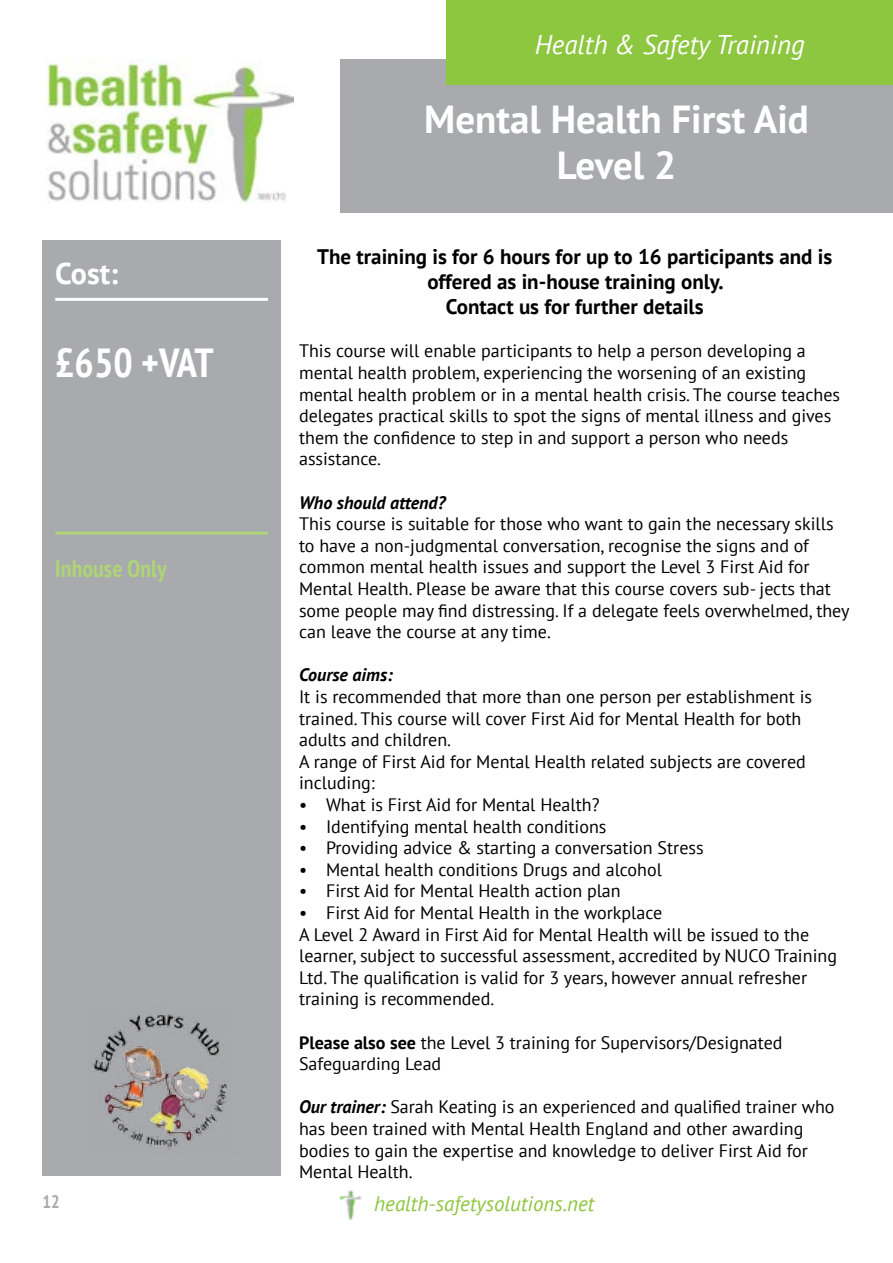
<style>
.page{position:relative;width:893px;height:1263px;background:#fff}
.page>*{position:absolute;margin:0;border:0;box-sizing:border-box;transform-origin:0 0}
.t1{font:700 condensed 40.5px "PT Sans";letter-spacing:-.03em;color:#fff}
.t2{font:700 39px/46.8px "PT Sans";color:#fff;text-align:center}
.t3{font:700 30px "PT Sans";color:#fff}
.t4{font:italic 27px "PT Sans";color:#fff}
.t5{font:700 condensed 24px "PT Sans";color:#aed477}
.t6{font:700 21px/25.2px "PT Sans";color:#000;text-align:center}
.t7{font:italic 21px "PT Sans";color:#8dc63f}
.t8{font:18px/21.6px "PT Sans";color:#000}
.t9{font:italic 700 18px "PT Sans";color:#000}
.t10{font:700 condensed 18px "PT Sans";color:#a8aaad}
.s1{font-weight:700}
.s2{font-weight:700;font-style:italic}
</style>
<div class="page">
<div style="left:340px;top:60px;width:553px;height:153px;background:#a8aaad"></div>
<div style="left:446px;top:0;width:447px;height:85px;background:#8dc63f"></div>
<img style="left:47px;top:60px;width:246px;height:143px">
<img style="left:339px;top:1191px;width:23px;height:29px">
<div style="left:43px;top:240px;width:238px;height:936px;background:#a8aaad"></div>
<hr style="left:55px;top:298px;width:213px;height:3px;background:#fff">
<img style="left:93px;top:1014px;width:135px;height:136px">
<hr style="left:55px;top:531px;width:213px;height:3px;background:#aed477">
<h3 class="t4" style="left:535px;top:28px;width:272px">Health &amp; Safety Training</h3>
<h3 class="t3" style="left:55px;top:253px;width:65px">Cost:</h3>
<h1 class="t1" style="left:55px;top:336px;width:160px">£650 +VAT</h1>
<h3 class="t5" style="left:55px;top:553px;width:113px">Inhouse Only</h3>
<h2 class="t2" style="left:424px;top:95px;width:386px">Mental Health First Aid<br>Level 2</h2>
<p class="t6" style="left:317px;top:243px;width:517px">The training is for 6 hours for up to 16 participants and is offered as in-house training only.<br>Contact us for further details</p>
<p class="t8" style="left:299px;top:340px;width:542px">This course will enable participants to help a person developing a mental health problem, experiencing the worsening of an existing mental health problem or in a mental health crisis. The course teaches delegates practical skills to spot the signs of mental illness and gives them the confidence to step in and support a person who needs assistance.</p>
<p class="t9" style="left:299px;top:490px;width:148px">Who should attend?</p>
<p class="t8" style="left:299px;top:513px;width:552px">This course is suitable for those who want to gain the necessary skills to have a non-judgmental conversation, recognise the signs and of common mental health issues and support the Level 3 First Aid for Mental Health. Please be aware that this course covers sub- jects that some people may find distressing. If a delegate feels overwhelmed, they can leave the course at any time.</p>
<p class="t9" style="left:299px;top:663px;width:95px">Course aims:</p>
<p class="t8" style="left:299px;top:685px;width:514px">It is recommended that more than one person per establishment is trained. This course will cover First Aid for Mental Health for both adults and children.<br>A range of First Aid for Mental Health related subjects are covered including:</p>
<p class="t8" style="left:299px;top:793px;width:302px">• What is First Aid for Mental Health?</p>
<p class="t8" style="left:299px;top:815px;width:309px">• Identifying mental health conditions</p>
<p class="t8" style="left:299px;top:837px;width:406px">• Providing advice &amp; starting a conversation Stress</p>
<p class="t8" style="left:299px;top:858px;width:364px">• Mental health conditions Drugs and alcohol</p>
<p class="t8" style="left:299px;top:880px;width:323px">• First Aid for Mental Health action plan</p>
<p class="t8" style="left:299px;top:901px;width:539px">• First Aid for Mental Health in the workplace<br>A Level 2 Award in First Aid for Mental Health will be issued to the learner, subject to successful assessment, accredited by NUCO Training Ltd. The qualification is valid for 3 years, however annual refresher training is recommended.</p>
<p class="t8" style="left:299px;top:1031px;width:485px"><span class="s1">Please also see</span> the Level 3 training for Supervisors/Designated<br>Safeguarding Lead</p>
<p class="t8" style="left:299px;top:1096px;width:537px"><span class="s2">Our trainer:</span> Sarah Keating is an experienced and qualified trainer who has been trained with Mental Health England and other awarding bodies to gain the expertise and knowledge to deliver First Aid for Mental Health.</p>
<p class="t10" style="left:43px;top:1190px;width:19px">12</p>
<p class="t7" style="left:374px;top:1190px;width:222px">health-safetysolutions.net</p>
</div>
